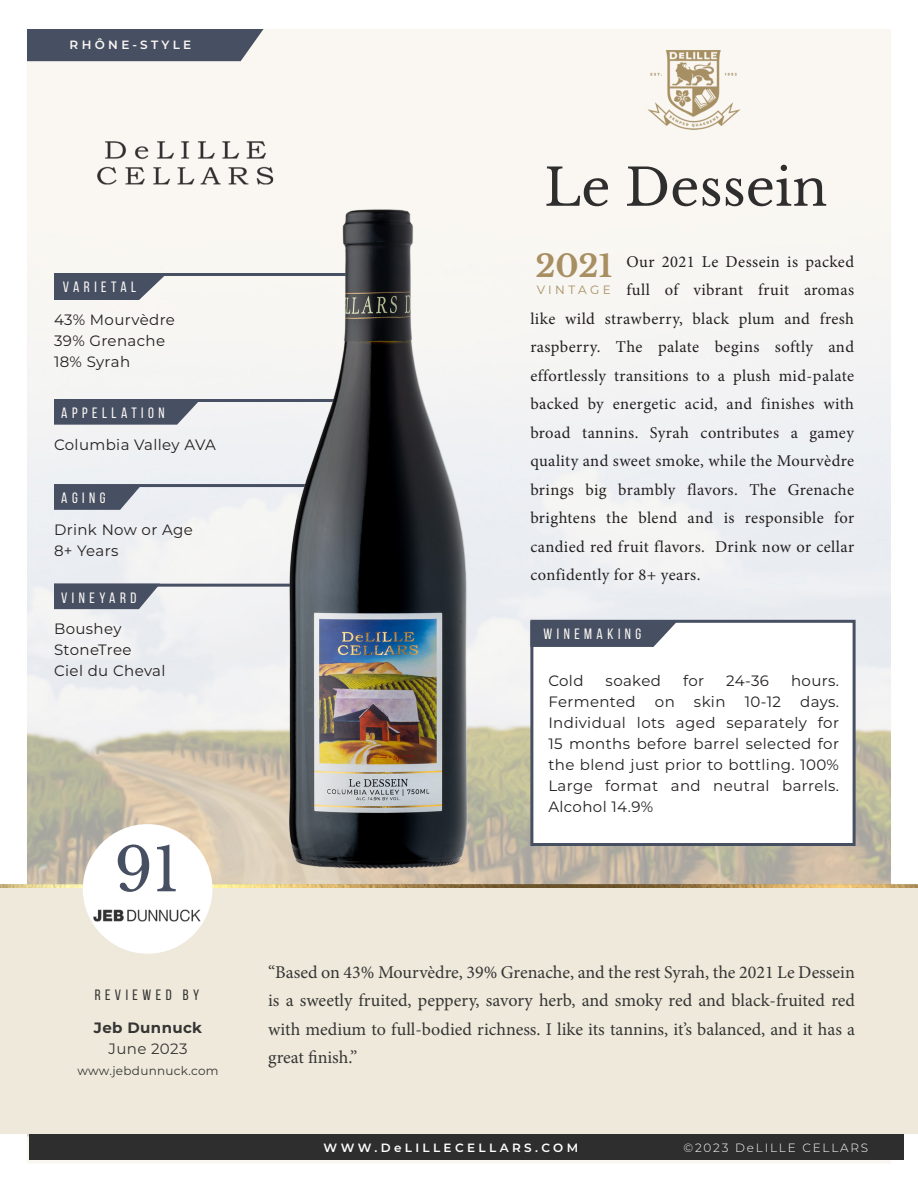
<style>
.page{position:relative;width:918px;height:1188px;background:#fff}
.page>*{position:absolute;margin:0;border:0;box-sizing:border-box;transform-origin:0 0}
.t1{font:60px "Libre Baskerville";color:#474f63}
.t2{font:51px "Libre Baskerville";color:#2f2e2e}
.t3{font:700 30.75px "Libre Baskerville";color:#a88f62}
.t4{font:18px/28.5px "Minion Pro";color:#353534;text-align:justify}
.t5{font:16.5px "Minion Pro";letter-spacing:.025em;color:#231f20}
.t6{font:15px/21px "Montserrat";letter-spacing:.025em;color:#231f20;text-align:justify}
.Heading_3{font:15px "Bebas Neue";letter-spacing:.3em;color:#fbf8f3}
.t7{font:700 15px "Montserrat";letter-spacing:.025em;color:#353534}
.Heading_3-2{font:15px "Bebas Neue";letter-spacing:.3em;color:#353534}
.t8{font:15px "Montserrat";letter-spacing:.025em;color:#353534}
.t9{font:600 12px "Montserrat";letter-spacing:.28em;color:#fff}
.t10{font:300 12px "Montserrat";letter-spacing:.15em;color:#fff}
.t11{font:12px "Montserrat";letter-spacing:.025em;color:#353534}
.t12{font:600 12px "Montserrat";letter-spacing:.28em;color:#fbf8f3}
.t13{font:12px "Montserrat";letter-spacing:.275em;color:#a88f62}
</style>
<div class="page">
<div style="left:29px;top:1116px;width:875px;height:44px;background:#2f2e2e"></div>
<img style="left:0;top:29px;width:918px;height:1115px">
<div style="left:0;top:889px;width:918px;height:245px;background:#efe9dc"></div>
<div style="left:83px;top:824px;width:129px;height:130px;background:#fff;border-radius:50%"></div>
<img style="left:83px;top:899px;width:128px;height:33px">
<img style="left:80px;top:113px;width:210px;height:85px">
<img style="left:639px;top:37px;width:114px;height:107px">
<p class="t12" style="left:70px;top:37px;width:123px">RHÔNE-STYLE</p>
<p class="Heading_3" style="left:63px;top:278px;width:75px">VARIETAL</p>
<p class="t6" style="left:54px;top:308px;width:122px">43% Mourvèdre</p>
<p class="t6" style="left:54px;top:329px;width:113px">39% Grenache</p>
<p class="t6" style="left:54px;top:350px;width:78px">18% Syrah</p>
<p class="Heading_3" style="left:61px;top:405px;width:105px">APPELLATION</p>
<p class="t6" style="left:54px;top:433px;width:164px">Columbia Valley AVA</p>
<p class="Heading_3" style="left:61px;top:490px;width:46px">AGING</p>
<p class="t6" style="left:54px;top:518px;width:140px">Drink Now or Age</p>
<p class="t6" style="left:54px;top:539px;width:66px">8+ Years</p>
<p class="Heading_3" style="left:61px;top:589px;width:77px">VINEYARD</p>
<p class="t6" style="left:54px;top:618px;width:69px">Boushey</p>
<p class="t6" style="left:54px;top:639px;width:79px">StoneTree</p>
<p class="t6" style="left:54px;top:660px;width:113px">Ciel du Cheval</p>
<p class="t1" style="left:114px;top:833px;width:67px">91</p>
<p class="Heading_3-2" style="left:95px;top:987px;width:106px">REVIEWED BY</p>
<p class="t7" style="left:94px;top:1017px;width:110px">Jeb Dunnuck</p>
<p class="t8" style="left:108px;top:1039px;width:81px">June 2023</p>
<p class="t11" style="left:77px;top:1063px;width:143px">www.jebdunnuck.com</p>
<p class="t2" style="left:544px;top:156px;width:285px">Le Dessein</p>
<p class="t3" style="left:535px;top:247px;width:78px">2021</p>
<p class="t13" style="left:537px;top:281px;width:75px">VINTAGE</p>
<p class="t5" style="left:626px;top:251px;width:229px">Our 2021 Le Dessein is packed</p>
<p class="t5" style="left:626px;top:279px;width:229px">full of vibrant fruit aromas</p>
<p class="t5" style="left:530px;top:308px;width:325px">like wild strawberry, black plum and fresh</p>
<p class="t5" style="left:530px;top:336px;width:325px">raspberry. The palate begins softly and</p>
<p class="t5" style="left:530px;top:365px;width:325px">effortlessly transitions to a plush mid-palate</p>
<p class="t5" style="left:530px;top:393px;width:325px">backed by energetic acid, and finishes with</p>
<p class="t5" style="left:530px;top:422px;width:325px">broad tannins. Syrah contributes a gamey</p>
<p class="t5" style="left:530px;top:450px;width:325px">quality and sweet smoke, while the Mourvèdre</p>
<p class="t5" style="left:530px;top:479px;width:325px">brings big brambly flavors. The Grenache</p>
<p class="t5" style="left:530px;top:507px;width:325px">brightens the blend and is responsible for</p>
<p class="t5" style="left:530px;top:536px;width:325px">candied red fruit flavors. Drink now or cellar</p>
<p class="t5" style="left:530px;top:564px;width:172px">confidently for 8+ years.</p>
<p class="Heading_3" style="left:544px;top:625px;width:99px">WINEMAKING</p>
<p class="t6" style="left:548px;top:670px;width:37px">Cold</p>
<p class="t6" style="left:606px;top:670px;width:57px">soaked</p>
<p class="t6" style="left:683px;top:670px;width:23px">for</p>
<p class="t6" style="left:726px;top:670px;width:44px">24-36</p>
<p class="t6" style="left:791px;top:670px;width:50px">hours.</p>
<p class="t6" style="left:548px;top:691px;width:89px">Fermented</p>
<p class="t6" style="left:655px;top:691px;width:21px">on</p>
<p class="t6" style="left:694px;top:691px;width:33px">skin</p>
<p class="t6" style="left:745px;top:691px;width:38px">10-12</p>
<p class="t6" style="left:548px;top:691px;width:292px;text-indent:252px">days.<br>Individual lots aged separately for 15 months before barrel selected for the blend just prior to bottling. 100% Large format and neutral barrels.<br>Alcohol 14.9%</p>
<p class="t4" style="left:268px;top:958px;width:588px">“Based on 43% Mourvèdre, 39% Grenache, and the rest Syrah, the 2021 Le Dessein is a sweetly fruited, peppery, savory herb, and smoky red and black-fruited red with medium to full-bodied richness. I like its tannins, it’s balanced, and it has a great finish.”</p>
<p class="t9" style="left:324px;top:1139px;width:256px">WWW.DeLILLECELLARS.COM</p>
<p class="t10" style="left:684px;top:1140px;width:186px">©2023 DeLILLE CELLARS</p>
</div>
